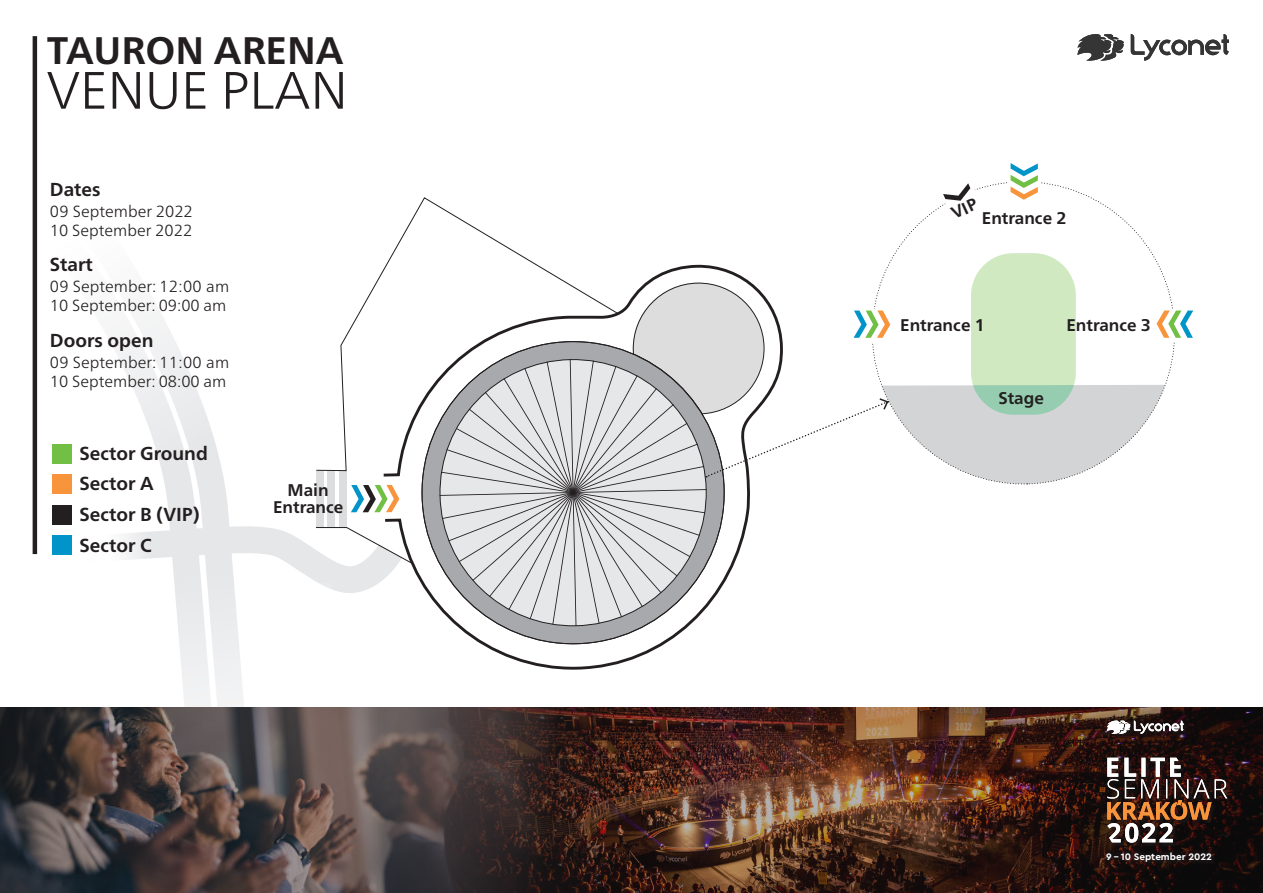
<style>
.page{position:relative;width:1263px;height:893px;background:#fff}
.page>*{position:absolute;margin:0;border:0;box-sizing:border-box;transform-origin:0 0}
.t1{font:300 52.5px "Neue Frutiger World";color:#231f20}
.t2{font:700 38.4px "Neue Frutiger World";color:#231f20}
.t3{font:700 18.75px "Neue Frutiger World";color:#231f20}
.t4{font:700 16.95px "Neue Frutiger World";color:#231f20}
.t5{font:300 16.05px "Neue Frutiger World";color:#231f20}
.t6{font:700 9.9px "Cera Pro";color:#fff}
</style>
<div class="page">
<div style="left:316px;top:471px;width:8px;height:56px;background:#dcdddf"></div>
<div style="left:327px;top:471px;width:8px;height:56px;background:#dcdddf"></div>
<div style="left:339px;top:471px;width:7px;height:56px;background:#dcdddf"></div>
<svg style="left:383px;top:472px;width:277px;height:198px"></svg>
<svg style="left:420px;top:472px;width:20px;height:173px"></svg>
<svg style="left:316px;top:197px;width:124px;height:275px"></svg>
<svg style="left:176px;top:600px;width:68px;height:107px;fill:#eff0f1"></svg>
<svg style="left:32px;top:61px;width:193px;height:427px"></svg>
<img style="left:609px;top:707px;width:654px;height:186px">
<img style="left:0;top:707px;width:609px;height:186px">
<div style="left:1108px;top:721px;width:124px;height:145px;background:#231f20;opacity:.5"></div>
<svg style="left:1107px;top:720px;width:76px;height:14px"></svg>
<svg style="left:1107px;top:758px;width:120px;height:85px;background:#5d463c"></svg>
<div style="left:1101px;top:847px;width:115px;height:19px;background:#231f20;opacity:.5"></div>
<hr style="left:33px;top:36px;width:4px;height:518px;background:#231f20">
<div style="left:53px;top:444px;width:19px;height:19px;background:#71bf44"></div>
<div style="left:53px;top:505px;width:19px;height:19px;background:#231f20"></div>
<div style="left:53px;top:474px;width:19px;height:20px;background:#f7943c"></div>
<div style="left:53px;top:535px;width:19px;height:20px;background:#0094c8"></div>
<svg style="left:82px;top:485px;width:335px;height:115px"></svg>
<svg style="left:1077px;top:34px;width:47px;height:27px"></svg>
<svg style="left:1131px;top:34px;width:98px;height:27px"></svg>
<svg style="left:440px;top:163px;width:753px;height:484px"></svg>
<p class="t2" style="left:47px;top:16px;width:298px">TAURON ARENA</p>
<p class="t1" style="left:47px;top:49px;width:303px">VENUE PLAN</p>
<p class="t3" style="left:50px;top:173px;width:52px">Dates</p>
<p class="t5" style="left:50px;top:199px;width:144px">09 September 2022</p>
<p class="t5" style="left:50px;top:218px;width:144px">10 September 2022</p>
<p class="t5" style="left:50px;top:273px;width:181px">09 September: 12:00 am</p>
<p class="t5" style="left:50px;top:293px;width:178px">10 September: 09:00 am</p>
<p class="t3" style="left:50px;top:247px;width:44px">Start</p>
<p class="t3" style="left:50px;top:324px;width:105px">Doors open</p>
<p class="t5" style="left:50px;top:350px;width:181px">09 September: 11:00 am</p>
<p class="t5" style="left:50px;top:369px;width:178px">10 September: 08:00 am</p>
<p class="t3" style="left:80px;top:437px;width:130px">Sector Ground</p>
<p class="t3" style="left:80px;top:467px;width:76px">Sector A</p>
<p class="t3" style="left:80px;top:498px;width:121px">Sector B (VIP)</p>
<p class="t3" style="left:80px;top:528px;width:74px">Sector C</p>
<p class="t4" style="left:288px;top:475px;width:43px">Main</p>
<p class="t4" style="left:273px;top:492px;width:72px">Entrance</p>
<p class="t4" style="left:982px;top:203px;width:86px">Entrance 2</p>
<p class="t4" style="left:900px;top:310px;width:86px">Entrance 1</p>
<p class="t4" style="left:1066px;top:310px;width:86px">Entrance 3</p>
<p class="t4" style="left:998px;top:383px;width:47px">Stage</p>
<p class="t6" style="left:1106px;top:850px;width:107px">9 – 10 September 2022</p>
</div>
